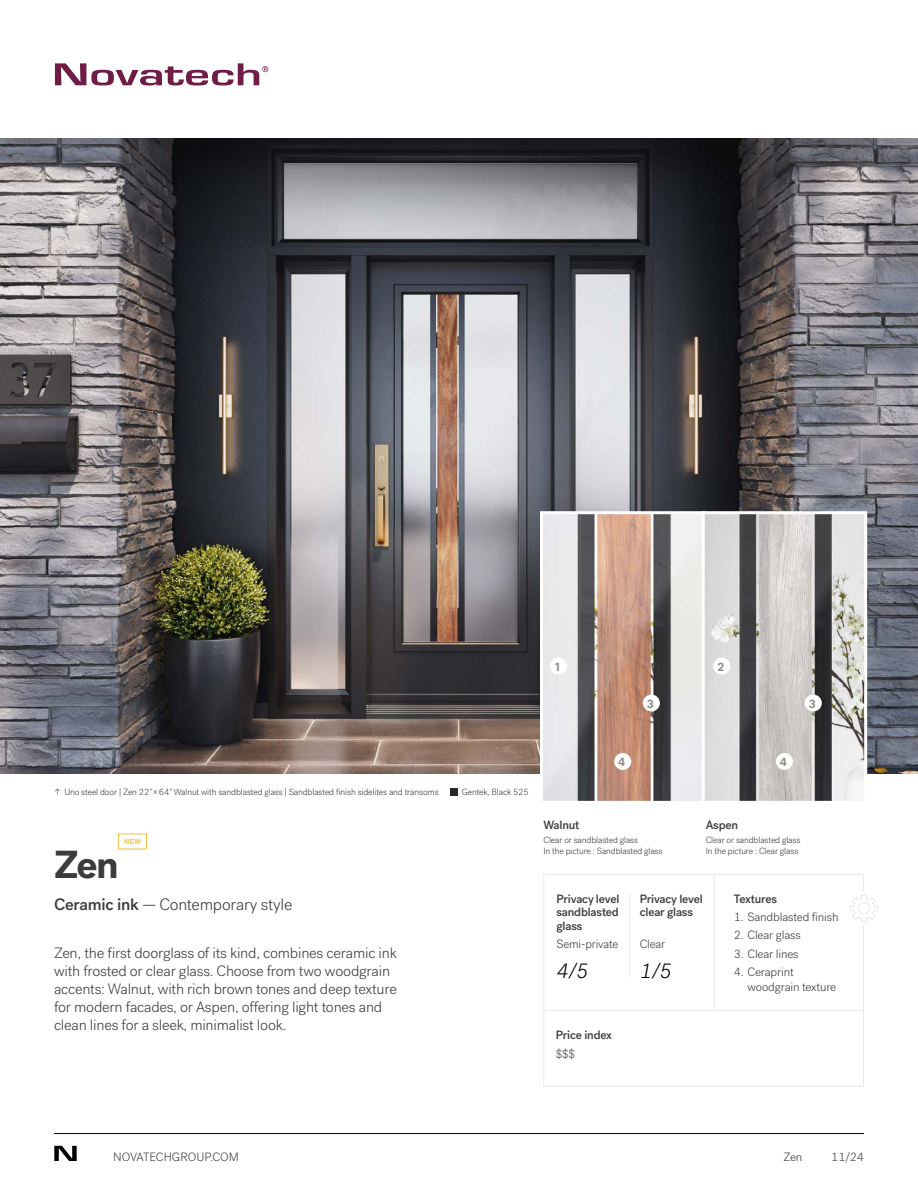
<style>
.page{position:relative;width:918px;height:1188px;background:#fff}
.page>*{position:absolute;margin:0;border:0;box-sizing:border-box;transform-origin:0 0}
.t1{font:700 39px "Post Grotesk";color:#3c3c3b}
.t2{font:italic 300 21px "Post Grotesk";color:#000}
.t3{font:300 16.5px "Post Grotesk";letter-spacing:-.015em;color:#3c3c3b}
.t4{font:300 15px/18px "Post Grotesk";letter-spacing:-.015em;color:#3c3c3b}
.t5{font:300 12px/15px "Post Grotesk";letter-spacing:-.015em;color:#3c3c3b}
.t6{font:500 12px/13.5px "Post Grotesk";letter-spacing:-.015em;color:#3c3c3b;text-align:justify}
.t7{font:700 12px "Post Grotesk";color:#918d86}
.t8{font:300 9px/10.8px "Post Grotesk";letter-spacing:-.015em;color:#3c3c3b}
.t9{font:500 9px "Post Grotesk";color:#f1bf3c}
.s1{font-style:italic}
.s2{font-weight:500}
</style>
<div class="page">
<img style="left:0;top:138px;width:918px;height:636px">
<svg style="left:54px;top:1146px;width:23px;height:15px"></svg>
<hr style="left:54px;top:1133px;width:810px;height:1px;background:#000">
<div style="left:118px;top:834px;width:29px;height:15px;border:1px solid #f1bf3c"></div>
<svg style="left:450px;top:788px;width:8px;height:8px"></svg>
<svg style="left:55px;top:63px;width:213px;height:22px"></svg>
<svg style="left:538px;top:510px;width:162px;height:291px;background:#baaaa4"></svg>
<svg style="left:700px;top:510px;width:169px;height:291px;background:#b6b5b4"></svg>
<hr style="left:544px;top:1010px;width:320px;height:1px;background:#eceae4">
<hr style="left:714px;top:874px;width:1px;height:136px;background:#eceae4">
<hr style="left:629px;top:894px;width:1px;height:84px;background:#eceae4">
<hr style="left:543px;top:874px;width:321px;height:1px;background:#eceae4">
<hr style="left:543px;top:1086px;width:321px;height:1px;background:#eceae4">
<hr style="left:543px;top:874px;width:1px;height:213px;background:#eceae4">
<hr style="left:863px;top:926px;width:1px;height:161px;background:#eceae4">
<div style="left:550px;top:658px;width:17px;height:17px;background:#fff;border-radius:50%"></div>
<div style="left:713px;top:658px;width:17px;height:17px;background:#fff;border-radius:50%"></div>
<div style="left:643px;top:695px;width:17px;height:17px;background:#fff;border-radius:50%"></div>
<div style="left:805px;top:695px;width:17px;height:17px;background:#fff;border-radius:50%"></div>
<div style="left:614px;top:753px;width:17px;height:17px;background:#fff;border-radius:50%"></div>
<div style="left:776px;top:753px;width:17px;height:17px;background:#fff;border-radius:50%"></div>
<svg style="left:849px;top:875px;width:29px;height:48px"></svg>
<p class="t7" style="left:555px;top:659px;width:6px">1</p>
<p class="t7" style="left:717px;top:659px;width:8px">2</p>
<p class="t7" style="left:647px;top:696px;width:8px">3</p>
<p class="t7" style="left:809px;top:696px;width:8px">3</p>
<p class="t8" style="left:54px;top:787px;width:386px">↑ Uno steel door | Zen 22<span class="s1">"</span>×64<span class="s1">"</span> Walnut with sandblasted glass | Sandblasted finish sidelites and transoms</p>
<p class="t8" style="left:462px;top:787px;width:68px">Gentek, Black 525</p>
<p class="t9" style="left:124px;top:835px;width:19px">new</p>
<h1 class="t1" style="left:54px;top:840px;width:66px">Zen</h1>
<p class="t3" style="left:54px;top:895px;width:240px"><span class="s2">Ceramic ink</span> — Contemporary style</p>
<p class="t4" style="left:54px;top:944px;width:344px">Zen, the first doorglass of its kind, combines ceramic ink with frosted or clear glass. Choose from two woodgrain accents: Walnut, with rich brown tones and deep texture for modern facades, or Aspen, offering light tones and clean lines for a sleek, minimalist look.</p>
<p class="t7" style="left:618px;top:754px;width:9px">4</p>
<p class="t7" style="left:780px;top:754px;width:9px">4</p>
<p class="t6" style="left:543px;top:818px;width:38px">Walnut</p>
<p class="t8" style="left:543px;top:835px;width:121px">Clear or sandblasted glass<br>In the picture : Sandblasted glass</p>
<p class="t6" style="left:706px;top:818px;width:34px">Aspen</p>
<p class="t8" style="left:706px;top:835px;width:96px">Clear or sandblasted glass<br>In the picture : Clear glass</p>
<p class="t6" style="left:556px;top:892px;width:64px">Privacy level sandblasted glass</p>
<p class="t5" style="left:556px;top:937px;width:63px">Semi-private</p>
<h2 class="t2" style="left:556px;top:958px;width:33px">4/5</h2>
<p class="t6" style="left:556px;top:1029px;width:58px">Price index</p>
<p class="t5" style="left:556px;top:1046px;width:21px">$$$</p>
<p class="t6" style="left:640px;top:892px;width:65px">Privacy level clear glass</p>
<p class="t5" style="left:640px;top:937px;width:27px">Clear</p>
<h2 class="t2" style="left:640px;top:958px;width:33px">1/5</h2>
<p class="t6" style="left:734px;top:892px;width:45px">Textures</p>
<p class="t5" style="left:734px;top:910px;width:106px">1. Sandblasted finish</p>
<p class="t5" style="left:734px;top:928px;width:68px">2. Clear glass</p>
<p class="t5" style="left:734px;top:946px;width:66px">3. Clear lines</p>
<p class="t5" style="left:747px;top:965px;width:90px;text-indent:-14px">4. Ceraprint woodgrain texture</p>
<p class="t5" style="left:113px;top:1150px;width:127px">NOVATECHGROUP.COM</p>
<p class="t5" style="left:783px;top:1150px;width:21px">Zen</p>
<p class="t5" style="left:831px;top:1150px;width:34px">11/24</p>
</div>
